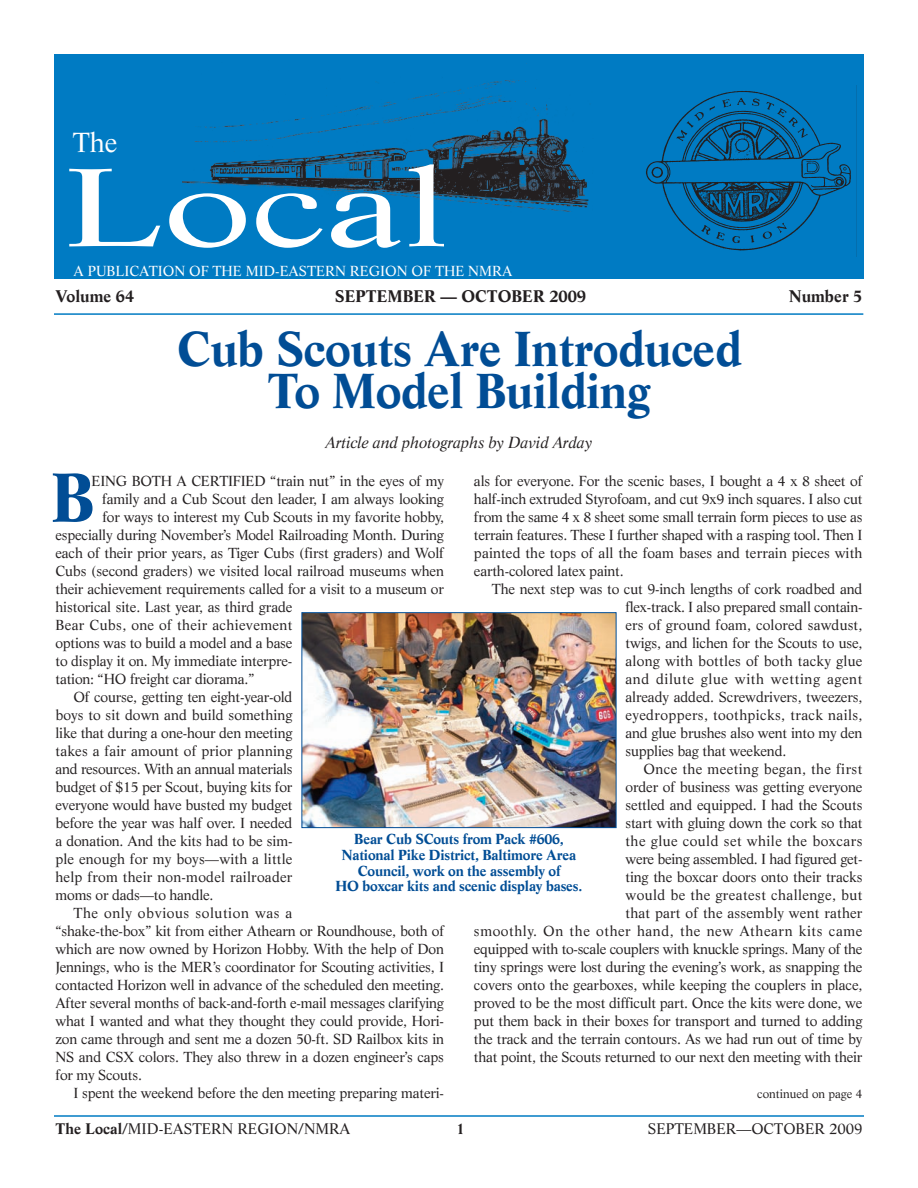
<style>
.page{position:relative;width:918px;height:1188px;background:#fff}
.page>*{position:absolute;margin:0;border:0;box-sizing:border-box;transform-origin:0 0}
.t1{font:108px "Life";color:#fff;scale:1.5 1}
.t2{font:700 67.5px "Life";color:#014d95}
.t3{font:700 48px/42px "Life";letter-spacing:-.01em;color:#014d95;text-align:center}
.t4{font:27px "Life";color:#fff}
.t5{font:700 16.5px "Life";color:#231f20}
.t6{font:italic 15.75px "Life";letter-spacing:-.015em;color:#231f20}
.t7{font:15px "Life";color:#231f20}
.t8{font:700 15px "Life";color:#231f20}
.t9{font:14.25px/18px "Life";letter-spacing:-.015em;color:#231f20;text-align:justify}
.t10{font:700 14.25px/15.8px "Life";letter-spacing:-.015em;color:#014d95;text-align:center}
.t11{font:14.25px "Life";letter-spacing:.015em;color:#231f20}
.t12{font:14.25px "Life";color:#fff}
.t13{font:14.25px "Life";letter-spacing:.025em;color:#231f20}
.t14{font:14.25px "Life";letter-spacing:.005em;color:#231f20}
.t15{font:14.25px "Life";letter-spacing:.01em;color:#231f20}
.t16{font:14.25px "Life";letter-spacing:.04em;color:#231f20}
.t17{font:12px "Life";color:#231f20}
.s1{font-weight:700}
</style>
<div class="page">
<hr style="left:54px;top:313px;width:809px;height:2px;background:#007bc3">
<img style="left:54px;top:54px;width:810px;height:225px">
<img style="left:643px;top:85px;width:213px;height:172px">
<hr style="left:54px;top:1115px;width:810px;height:2px;background:#007bc3">
<img style="left:304px;top:614px;width:310px;height:212px">
<div style="left:302px;top:612px;width:314px;height:216px;border:1px solid #014d95"></div>
<h3 class="t4" style="left:73px;top:132px;width:46px">The</h3>
<h1 class="t1" style="left:62px;top:164px;width:259px">Local</h1>
<p class="t12" style="left:74px;top:265px;width:440px">A PUBLICATION OF THE MID-EASTERN REGION OF THE NMRA</p>
<p class="t5" style="left:56px;top:290px;width:80px">Volume 64</p>
<p class="t5" style="left:335px;top:290px;width:253px">SEPTEMBER — OCTOBER 2009</p>
<p class="t5" style="left:789px;top:290px;width:75px">Number 5</p>
<h3 class="t3" style="left:177px;top:332px;width:566px">Cub Scouts Are Introduced<br>To Model Building</h3>
<p class="t6" style="left:326px;top:436px;width:268px">Article and photographs by David Arday</p>
<h2 class="t2" style="left:51px;top:471px;width:45px">B</h2>
<p class="t9" style="left:92px;top:473px;width:354px">EING BOTH A CERTIFIED “train nut” in the eyes of my</p>
<p class="t9" style="left:102px;top:491px;width:343px">family and a Cub Scout den leader, I am always looking</p>
<p class="t9" style="left:102px;top:509px;width:343px">for ways to interest my Cub Scouts in my favorite hobby,</p>
<p class="t9" style="left:56px;top:527px;width:390px">especially during November’s Model Railroading Month. During</p>
<p class="t9" style="left:56px;top:545px;width:390px">each of their prior years, as Tiger Cubs (first graders) and Wolf</p>
<p class="t9" style="left:56px;top:563px;width:390px">Cubs (second graders) we visited local railroad museums when</p>
<p class="t9" style="left:56px;top:581px;width:390px">their achievement requirements called for a visit to a museum or</p>
<p class="t9" style="left:56px;top:599px;width:239px">historical site. Last year, as third grade</p>
<p class="t13" style="left:56px;top:619px;width:239px">Bear Cubs, one of their achievement</p>
<p class="t9" style="left:56px;top:635px;width:239px">options was to build a model and a base</p>
<p class="t9" style="left:56px;top:653px;width:238px">to display it on. My immediate interpre-</p>
<p class="t9" style="left:56px;top:671px;width:201px">tation: “HO freight car diorama.”</p>
<p class="t9" style="left:74px;top:689px;width:221px">Of course, getting ten eight-year-old</p>
<p class="t14" style="left:56px;top:709px;width:239px">boys to sit down and build something</p>
<p class="t9" style="left:56px;top:725px;width:239px">like that during a one-hour den meeting</p>
<p class="t11" style="left:56px;top:745px;width:238px">takes a fair amount of prior planning</p>
<p class="t9" style="left:56px;top:761px;width:239px">and resources. With an annual materials</p>
<p class="t9" style="left:56px;top:779px;width:239px">budget of $15 per Scout, buying kits for</p>
<p class="t9" style="left:56px;top:797px;width:239px">everyone would have busted my budget</p>
<p class="t9" style="left:56px;top:815px;width:239px">before the year was half over. I needed</p>
<p class="t9" style="left:56px;top:833px;width:238px">a donation. And the kits had to be sim-</p>
<p class="t15" style="left:56px;top:853px;width:239px">ple enough for my boys—with a little</p>
<p class="t11" style="left:56px;top:871px;width:238px">help from their non-model railroader</p>
<p class="t9" style="left:56px;top:887px;width:160px">moms or dads—to handle.</p>
<p class="t16" style="left:74px;top:907px;width:220px">The only obvious solution was a</p>
<p class="t9" style="left:56px;top:923px;width:390px">“shake-the-box” kit from either Athearn or Roundhouse, both of</p>
<p class="t9" style="left:56px;top:941px;width:390px">which are now owned by Horizon Hobby. With the help of Don</p>
<p class="t9" style="left:56px;top:959px;width:390px">Jennings, who is the MER’s coordinator for Scouting activities, I</p>
<p class="t9" style="left:56px;top:977px;width:390px">contacted Horizon well in advance of the scheduled den meeting.</p>
<p class="t9" style="left:56px;top:995px;width:390px">After several months of back-and-forth e-mail messages clarifying</p>
<p class="t9" style="left:56px;top:1013px;width:390px">what I wanted and what they thought they could provide, Hori-</p>
<p class="t9" style="left:55px;top:1031px;width:390px">zon came through and sent me a dozen 50-ft. SD Railbox kits in</p>
<p class="t9" style="left:55px;top:1049px;width:390px">NS and CSX colors. They also threw in a dozen engineer’s caps</p>
<p class="t9" style="left:55px;top:1067px;width:88px">for my Scouts.</p>
<p class="t9" style="left:73px;top:1085px;width:372px">I spent the weekend before the den meeting preparing materi-</p>
<p class="t9" style="left:474px;top:473px;width:390px">als for everyone. For the scenic bases, I bought a 4 x 8 sheet of half-inch extruded Styrofoam, and cut 9x9 inch squares. I also cut from the same 4 x 8 sheet some small terrain form pieces to use as terrain features. These I further shaped with a rasping tool. Then I painted the tops of all the foam bases and terrain pieces with earth-colored latex paint.</p>
<p class="t9" style="left:625px;top:581px;width:239px;text-indent:-133px">The next step was to cut 9-inch lengths of cork roadbed and flex-track. I also prepared small contain&shy;ers of ground foam, colored sawdust, twigs, and lichen for the Scouts to use, along with bottles of both tacky glue and dilute glue with wetting agent already added. Screwdrivers, tweezers, eyedroppers, toothpicks, track nails, and glue brushes also went into my den supplies bag that weekend.</p>
<p class="t9" style="left:474px;top:761px;width:390px;text-align:right">Once the meeting began, the first<br>order of business was getting everyone<br>settled and equipped. I had the Scouts<br>start with gluing down the cork so that<br>the glue could set while the boxcars<br>were being assembled. I had figured get-<br>ting the boxcar doors onto their tracks<br>would be the greatest challenge, but<br>that part of the assembly went rather<br>smoothly. On the other hand, the new Athearn kits came equipped with to-scale couplers with knuckle springs. Many of the tiny springs were lost during the evening’s work, as snapping the covers onto the gearboxes, while keeping the couplers in place, proved to be the most difficult part. Once the kits were done, we put them back in their boxes for transport and turned to adding the track and the terrain contours. As we had run out of time by that point, the Scouts returned to our next den meeting with their</p>
<p class="t10" style="left:335px;top:832px;width:249px">Bear Cub SCouts from Pack #606, National Pike District, Baltimore Area Council, work on the assembly of<br>HO boxcar kits and scenic display bases.</p>
<p class="t17" style="left:757px;top:1089px;width:107px">continued on page 4</p>
<p class="t7" style="left:56px;top:1123px;width:296px"><span class="s1">The Local</span>/MID-EASTERN REGION/NMRA</p>
<p class="t8" style="left:456px;top:1123px;width:10px">1</p>
<p class="t7" style="left:648px;top:1123px;width:216px">SEPTEMBER—OCTOBER 2009</p>
</div>
